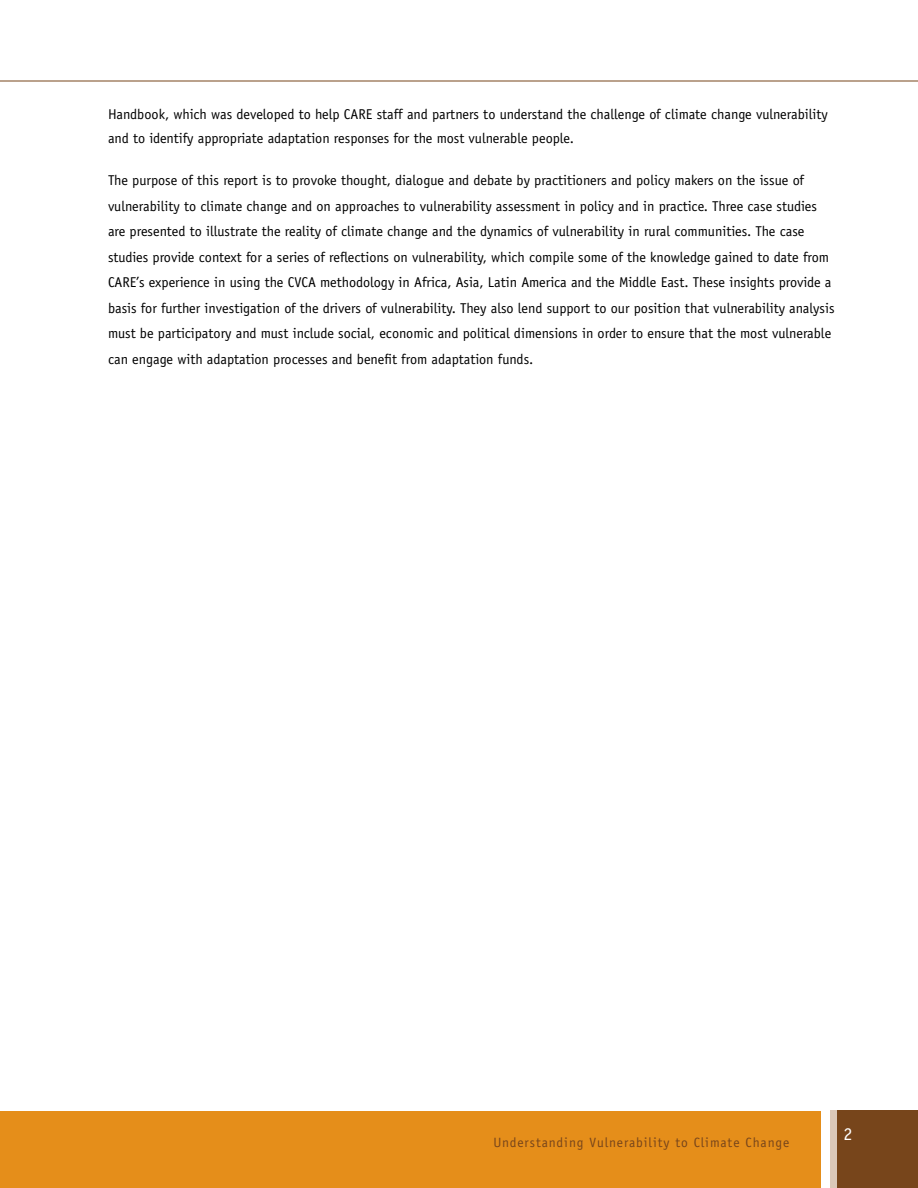
<style>
.page{position:relative;width:918px;height:1188px;background:#fff}
.page>*{position:absolute;margin:0;border:0;box-sizing:border-box;transform-origin:0 0}
.t1{font:18px "Officina Sans";color:#fff}
.t2{font:14.25px/25.5px "Officina Sans";color:#000}
.t3{font:13.5px "Officina Sans";letter-spacing:.07em;color:#77451b}
</style>
<div class="page">
<div style="left:0;top:1111px;width:820px;height:77px;background:#e58e1a"></div>
<div style="left:831px;top:1110px;width:6px;height:78px;background:#dac8b9"></div>
<div style="left:837px;top:1110px;width:81px;height:78px;background:#77451b"></div>
<hr style="left:0;top:81px;width:918px;height:1px;background:#77451b">
<p class="t2" style="left:108px;top:102px;width:721px;line-height:24px">Handbook, which was developed to help CARE staff and partners to understand the challenge of climate change vulnerability and to identify appropriate adaptation responses for the most vulnerable people.</p>
<p class="t2" style="left:108px;top:168px;width:728px">The purpose of this report is to provoke thought, dialogue and debate by practitioners and policy makers on the issue of vulnerability to climate change and on approaches to vulnerability assessment in policy and in practice. Three case studies are presented to illustrate the reality of climate change and the dynamics of vulnerability in rural communities. The case studies provide context for a series of reflections on vulnerability, which compile some of the knowledge gained to date from CARE’s experience in using the CVCA methodology in Africa, Asia, Latin America and the Middle East. These insights provide a basis for further investigation of the drivers of vulnerability. They also lend support to our position that vulnerability analysis must be participatory and must include social, economic and political dimensions in order to ensure that the most vulnerable can engage with adaptation processes and benefit from adaptation funds.</p>
<p class="t3" style="left:494px;top:1134px;width:297px">Understanding Vulnerability to Climate Change</p>
<p class="t1" style="left:843px;top:1124px;width:10px">2</p>
</div>
